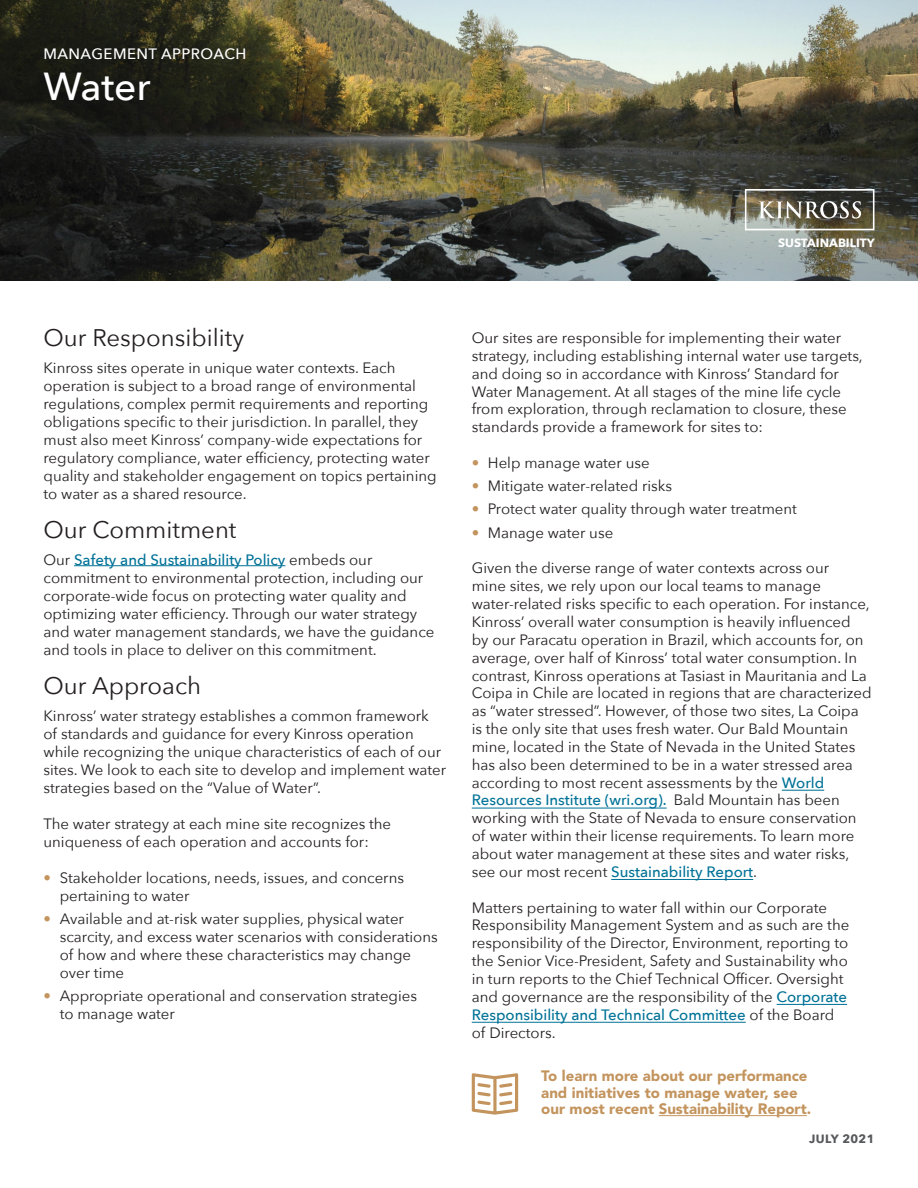
<style>
.page{position:relative;width:918px;height:1188px;background:#fff}
.page>*{position:absolute;margin:0;border:0;box-sizing:border-box;transform-origin:0 0}
.t1{font:500 39px "Avenir Next";letter-spacing:-.005em;color:#fff}
.t2{font:24px "Avenir Next";color:#231f20}
.t3{font:15px/17.9px "Avenir Next";color:#231f20}
.t4{font:900 15px/16.5px "Avenir LT Std";color:#c3945d}
.t5{font:500 15px "Avenir Next";letter-spacing:.03em;color:#fff}
.t6{font:700 12px "Avenir Next";color:#fff}
.t7{font:700 12px "Avenir Next";letter-spacing:.03em;color:#57585a}
.s1{font-weight:500;color:#007297}
.s2{color:#c3945d}
.s3{font-style:inherit}
</style>
<div class="page">
<img style="left:0;top:0;width:918px;height:281px">
<hr style="left:74px;top:565px;width:211px;height:1px;background:#007297">
<hr style="left:472px;top:1022px;width:274px;height:1px;background:#007297">
<hr style="left:777px;top:1004px;width:70px;height:1px;background:#007297">
<hr style="left:611px;top:879px;width:142px;height:1px;background:#007297">
<hr style="left:472px;top:808px;width:195px;height:1px;background:#007297">
<hr style="left:782px;top:790px;width:42px;height:1px;background:#007297">
<hr style="left:659px;top:1115px;width:148px;height:1px;background:#c3945d">
<svg style="left:472px;top:1073px;width:46px;height:42px"></svg>
<svg style="left:745px;top:189px;width:129px;height:41px;background:#787569"></svg>
<p class="t5" style="left:43px;top:41px;width:204px">MANAGEMENT APPROACH</p>
<h1 class="t1" style="left:44px;top:53px;width:109px">Water</h1>
<p class="t6" style="left:778px;top:232px;width:98px">SUSTAINABILITY</p>
<h2 class="t2" style="left:44px;top:317px;width:202px">Our Responsibility</h2>
<p class="t3" style="left:44px;top:358px;width:395px">Kinross sites operate in unique water contexts. Each operation is subject to a broad range of environmental regulations, complex permit requirements and reporting obligations specific to their jurisdiction. In parallel, they must also meet Kinross’ company-wide expectations for regulatory compliance, water efficiency, protecting water quality and stakeholder engagement on topics pertaining to water as a shared resource.</p>
<h2 class="t2" style="left:44px;top:509px;width:195px">Our Commitment</h2>
<p class="t3" style="left:44px;top:550px;width:392px">Our <span class="s1">Safety and Sustainability Policy</span> embeds our commitment to environmental protection, including our corporate-wide focus on protecting water quality and optimizing water efficiency. Through our water strategy and water management standards, we have the guidance and tools in place to deliver on this commitment.</p>
<h2 class="t2" style="left:44px;top:665px;width:159px">Our Approach</h2>
<p class="t3" style="left:44px;top:706px;width:404px">Kinross’ water strategy establishes a common framework of standards and guidance for every Kinross operation while recognizing the unique characteristics of each of our sites. We look to each site to develop and implement water strategies based on the “Value of Water”.</p>
<p class="t3" style="left:44px;top:814px;width:349px">The water strategy at each mine site recognizes the uniqueness of each operation and accounts for:</p>
<p class="t3" style="left:60px;top:868px;width:346px;text-indent:-16px"><span class="s2">•</span> Stakeholder locations, needs, issues, and concerns pertaining to water</p>
<p class="t3" style="left:60px;top:909px;width:380px;text-indent:-16px"><span class="s2">•</span> Available and at-risk water supplies, physical water scarcity, and excess water scenarios with considerations of how and where these characteristics may change over time</p>
<p class="t3" style="left:60px;top:987px;width:359px;text-indent:-16px"><span class="s2">•</span> Appropriate operational and conservation strategies to manage water</p>
<p class="t3" style="left:472px;top:328px;width:393px">Our sites are responsible for implementing their water strategy, including establishing internal water use targets, and doing so in accordance with Kinross’ Standard for Water Management. At all stages of the mine life cycle from exploration, through reclamation to closure, these standards provide a framework for sites to:</p>
<p class="t3" style="left:472px;top:453px;width:179px"><span class="s2">•</span> Help manage water use</p>
<p class="t3" style="left:472px;top:476px;width:202px"><span class="s2">•</span> Mitigate water-related risks</p>
<p class="t3" style="left:472px;top:500px;width:327px"><span class="s2">•</span> Protect water quality through water treatment</p>
<p class="t3" style="left:472px;top:523px;width:143px"><span class="s2">•</span> Manage water use</p>
<p class="t3" style="left:472px;top:559px;width:401px">Given the diverse range of water contexts across our<br>mine sites, we rely upon our local teams to manage water-related risks specific to each operation. For instance, Kinross’ overall water consumption is heavily influenced<br>by our Paracatu operation in Brazil, which accounts for, on average, over half of Kinross’ total water consumption. In contrast, Kinross operations at Tasiast in Mauritania and La Coipa in Chile are located in regions that are characterized as “water stressed”. However, of those two sites, La Coipa is the only site that uses fresh water. Our Bald Mountain mine, located in the State of Nevada in the United States has also been determined to be in a water stressed area according to most recent assessments by the <span class="s1">World Resources Institute (wri.org).</span> Bald Mountain has been working with the State of Nevada to ensure conservation of water within their license requirements. To learn more about water management at these sites and water risks, see our most recent <span class="s1">Sustainability Report</span>.</p>
<p class="t3" style="left:472px;top:898px;width:379px">Matters pertaining to <span class="s3">w</span>ater fall within our Corporate Responsibility Management System and as such are the responsibility of the Director, Environment, reporting to the Senior Vice-President, Safety and Sustainability who in turn reports to the Chief Technical Officer. Oversight and governance are the responsibility of the <span class="s1">Corporate Responsibility and Technical Committee</span> of the Board of Directors.</p>
<p class="t4" style="left:541px;top:1068px;width:271px">To learn more about our performance and initiatives to manage water, see our most recent Sustainability Report.</p>
<p class="t7" style="left:809px;top:1129px;width:67px">JULY 2021</p>
</div>
